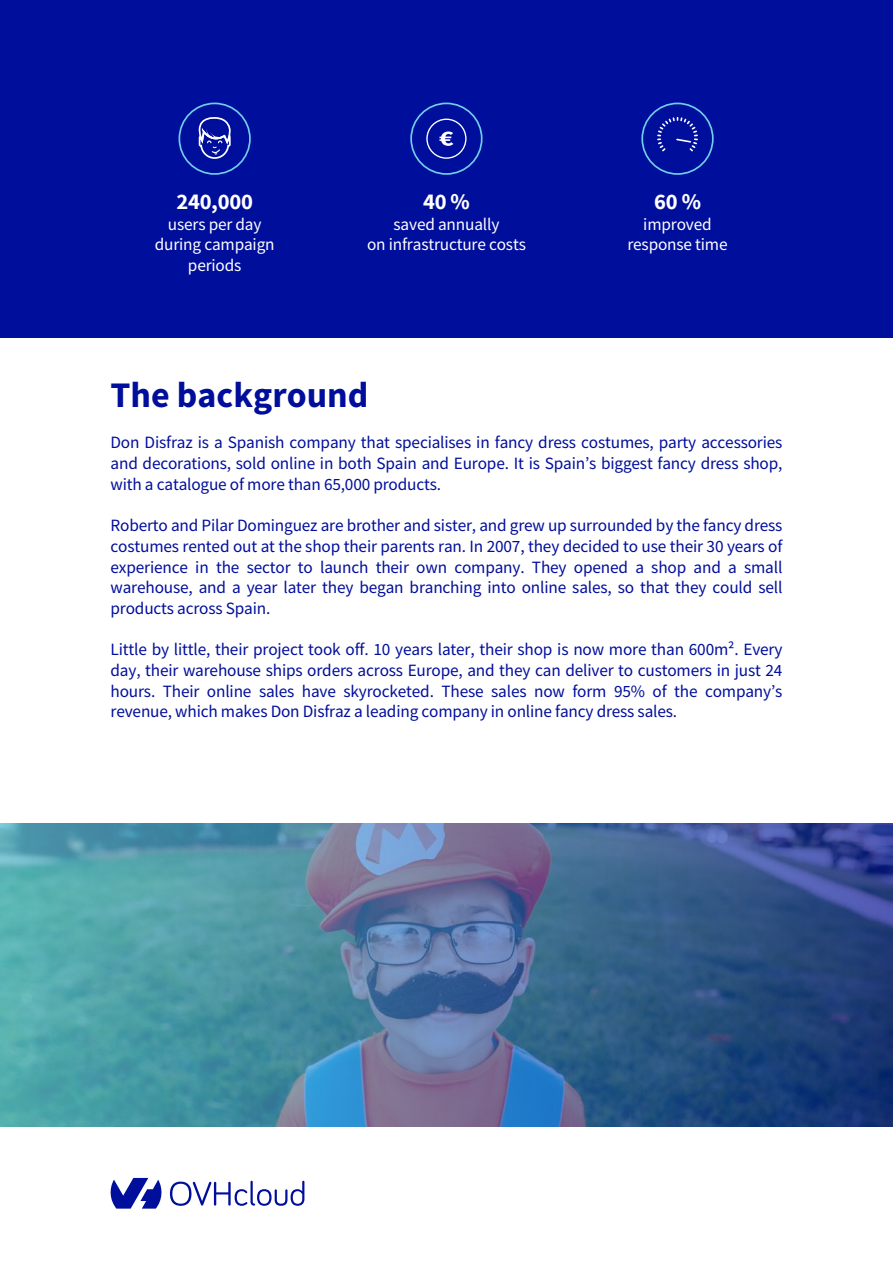
<style>
.page{position:relative;width:893px;height:1263px;background:#fff}
.page>*{position:absolute;margin:0;border:0;box-sizing:border-box;transform-origin:0 0}
.t1{font:700 36px "Source Sans Pro";color:#000e9c}
.t2{font:700 22.5px "Source Sans Pro";letter-spacing:-.01em;color:#fff}
.t3{font:17.25px/20.7px "Source Sans Pro";letter-spacing:-.01em;color:#000e9c;text-align:justify}
.t4{font:17.25px/20.7px "Source Sans Pro";letter-spacing:-.01em;color:#fff;text-align:center}
</style>
<div class="page">
<div style="left:0;top:0;width:893px;height:337px;background:#000e9c"></div>
<svg style="left:110px;top:1178px;width:52px;height:30px"></svg>
<svg style="left:170px;top:1181px;width:134px;height:25px"></svg>
<div style="left:179px;top:103px;width:72px;height:72px;border:2px solid #6fceeb;border-radius:50%"></div>
<svg style="left:198px;top:117px;width:33px;height:42px"></svg>
<div style="left:410px;top:103px;width:73px;height:72px;border:2px solid #6fceeb;border-radius:50%"></div>
<svg style="left:439px;top:131px;width:14px;height:15px"></svg>
<div style="left:426px;top:119px;width:41px;height:40px;border:1px solid #fff;border-radius:50%"></div>
<div style="left:641px;top:103px;width:73px;height:72px;border:2px solid #6fceeb;border-radius:50%"></div>
<svg style="left:657px;top:117px;width:41px;height:35px"></svg>
<img style="left:0;top:823px;width:893px;height:304px">
<h2 class="t2" style="left:176px;top:186px;width:78px">240,000</h2>
<p class="t4" style="left:155px;top:213px;width:121px">users per day during campaign periods</p>
<h2 class="t2" style="left:423px;top:186px;width:48px">40 %</h2>
<p class="t4" style="left:367px;top:213px;width:160px">saved annually<br>on infrastructure costs</p>
<h2 class="t2" style="left:654px;top:186px;width:48px">60 %</h2>
<p class="t4" style="left:627px;top:213px;width:102px">improved response time</p>
<h1 class="t1" style="left:111px;top:371px;width:259px">The background</h1>
<p class="t3" style="left:111px;top:432px;width:673px">Don Disfraz is a Spanish company that specialises in fancy dress costumes, party accessories and decorations, sold online in both Spain and Europe. It is Spain’s biggest fancy dress shop, with a catalogue of more than 65,000 products.</p>
<p class="t3" style="left:111px;top:515px;width:673px">Roberto and Pilar Dominguez are brother and sister, and grew up surrounded by the fancy dress costumes rented out at the shop their parents ran. In 2007, they decided to use their 30 years of experience in the sector to launch their own company. They opened a shop and a small warehouse, and a year later they began branching into online sales, so that they could sell products across Spain.</p>
<p class="t3" style="left:111px;top:639px;width:673px">Little by little, their project took off. 10 years later, their shop is now more than 600m². Every day, their warehouse ships orders across Europe, and they can deliver to customers in just 24 hours. Their online sales have skyrocketed. These sales now form 95% of the company’s revenue, which makes Don Disfraz a leading company in online fancy dress sales.</p>
</div>
